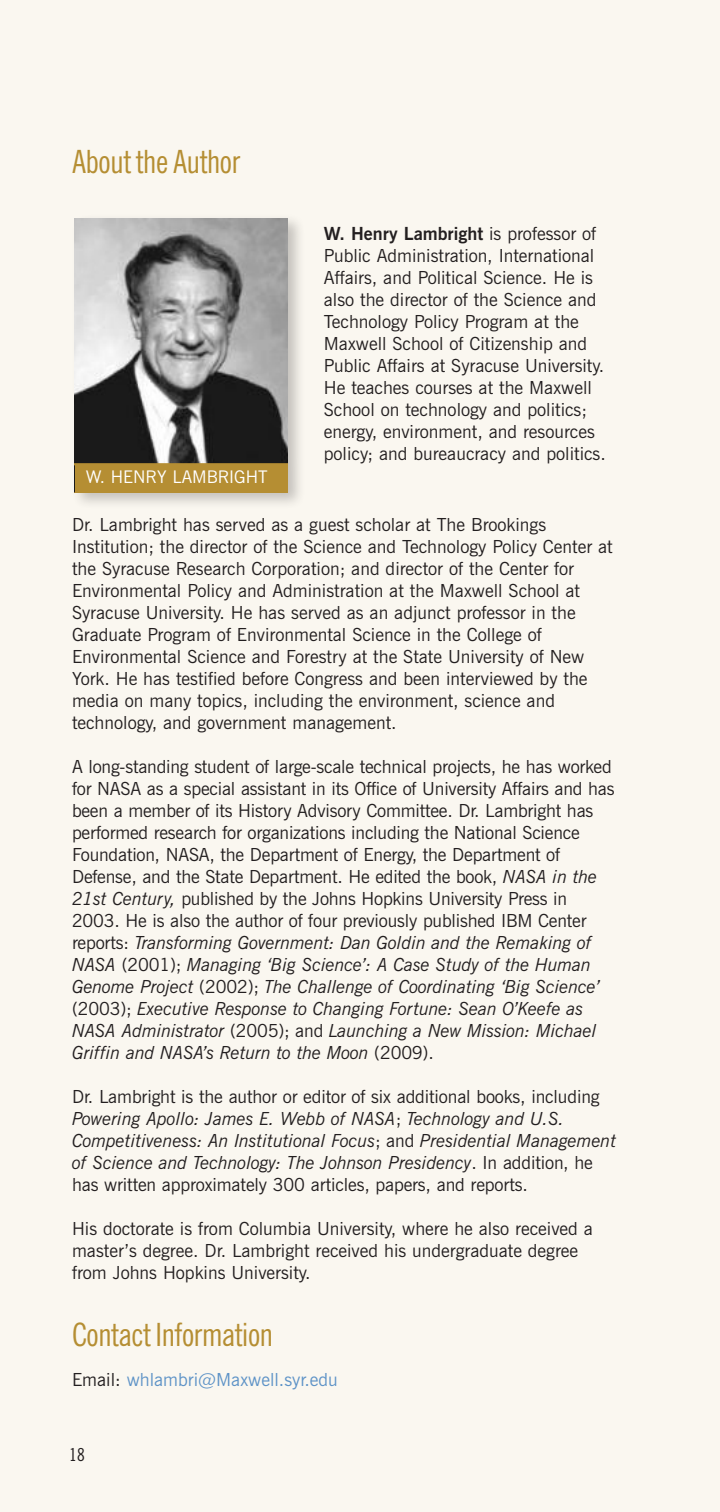
<style>
.page{position:relative;width:720px;height:1512px;background:#faf7f0}
.page>*{position:absolute;margin:0;border:0;box-sizing:border-box;transform-origin:0 0}
.Section_Head{font:condensed 32px "News Gothic BT";letter-spacing:-.01em;color:#b58e33}
.Text{font:18px/22px "News Gothic BT";color:#231f20}
.Text-2{font:italic 18px/22px "News Gothic BT";letter-spacing:-.005em;color:#231f20}
.Text-3{font:18px "News Gothic BT";color:#5e93c7}
.t1{font:condensed 18px "News Gothic BT";color:#231f20}
.Text-4{font:17.4px "News Gothic BT";color:#fff}
.s1{font-weight:700}
.s2{font-style:italic}
.s3{font-style:normal}
.s4{color:#231f20}
</style>
<div class="page">
<div style="left:71px;top:214px;width:235px;height:295px;background:#231f20;opacity:.25"></div>
<img style="left:75px;top:219px;width:213px;height:244px">
<div style="left:75px;top:463px;width:213px;height:30px;background:#b58e33"></div>
<p class="Section_Head" style="left:72px;top:142px;width:170px">About the Author</p>
<p class="Text-4" style="left:86px;top:467px;width:183px">W. HENRY LAMBRIGHT</p>
<p class="Text" style="left:324px;top:222px;width:283px"><span class="s1">W. Henry Lambright</span> is professor of Public Administration, International Affairs, and Political Science. He is also the director of the Science and Technology Policy Program at the Maxwell School of Citizenship and Public Affairs at Syracuse University.<br>He teaches courses at the Maxwell School on technology and politics; energy, environment, and resources policy; and bureaucracy and politics.</p>
<p class="Text" style="left:72px;top:513px;width:542px">Dr. Lambright has served as a guest scholar at The Brookings Institution; the director of the Science and Technology Policy Center at the Syracuse Research Corporation; and director of the Center for Environmental Policy and Administration at the Maxwell School at Syracuse University. He has served as an adjunct professor in the Graduate Program of Environmental Science in the College of Environmental Science and Forestry at the State University of New York. He has testified before Congress and been interviewed by the media on many topics, including the environment, science and technology, and government management.</p>
<p class="Text" style="left:72px;top:755px;width:544px">A long-standing student of large-scale technical projects, he has worked for NASA as a special assistant in its Office of University Affairs and has been a member of its History Advisory Committee. Dr. Lambright has performed research for organizations including the National Science Foundation, NASA, the Department of Energy, the Department of Defense, and the State Department. He edited the book, <span class="s2">NASA in the 21st Century,</span> published by the Johns Hopkins University Press in 2003. He is also the author of four previously published IBM Center reports: <span class="s2">Transforming Government: Dan Goldin and the Remaking of NASA</span> (2001); <span class="s2">Managing ‘Big Science’: A Case Study of the Human Genome Project</span> (2002); <span class="s2">The Challenge of Coordinating ‘Big Science’ </span>(2003); <span class="s2">Executive Response to Changing Fortune: Sean O’Keefe as NASA Administrator</span> (2005); and <span class="s2">Launching a New Mission: Michael Griffin and NASA’s Return to the Moon</span> (2009).</p>
<p class="Text-2" style="left:72px;top:1085px;width:546px"><span class="s3">Dr. Lambright is the author or editor of six additional books, including </span>Powering Apollo: James E. Webb of NASA<span class="s3">;</span> Technology and U.S.<br>Competitiveness: An Institutional Focus<span class="s3">; and</span> Presidential Management of Science and Technology: The Johnson Presidency<span class="s3">. In addition, he has written approximately 300 articles, papers, and reports.</span></p>
<p class="Text" style="left:72px;top:1217px;width:522px">His doctorate is from Columbia University, where he also received a master’s degree. Dr. Lambright received his undergraduate degree from Johns Hopkins University.</p>
<p class="Section_Head" style="left:72px;top:1315px;width:203px">Contact Information</p>
<p class="Text-3" style="left:72px;top:1368px;width:267px"><span class="s4">Email:</span> whlambri@Maxwell.syr.edu</p>
<p class="t1" style="left:69px;top:1444px;width:17px">18</p>
</div>
